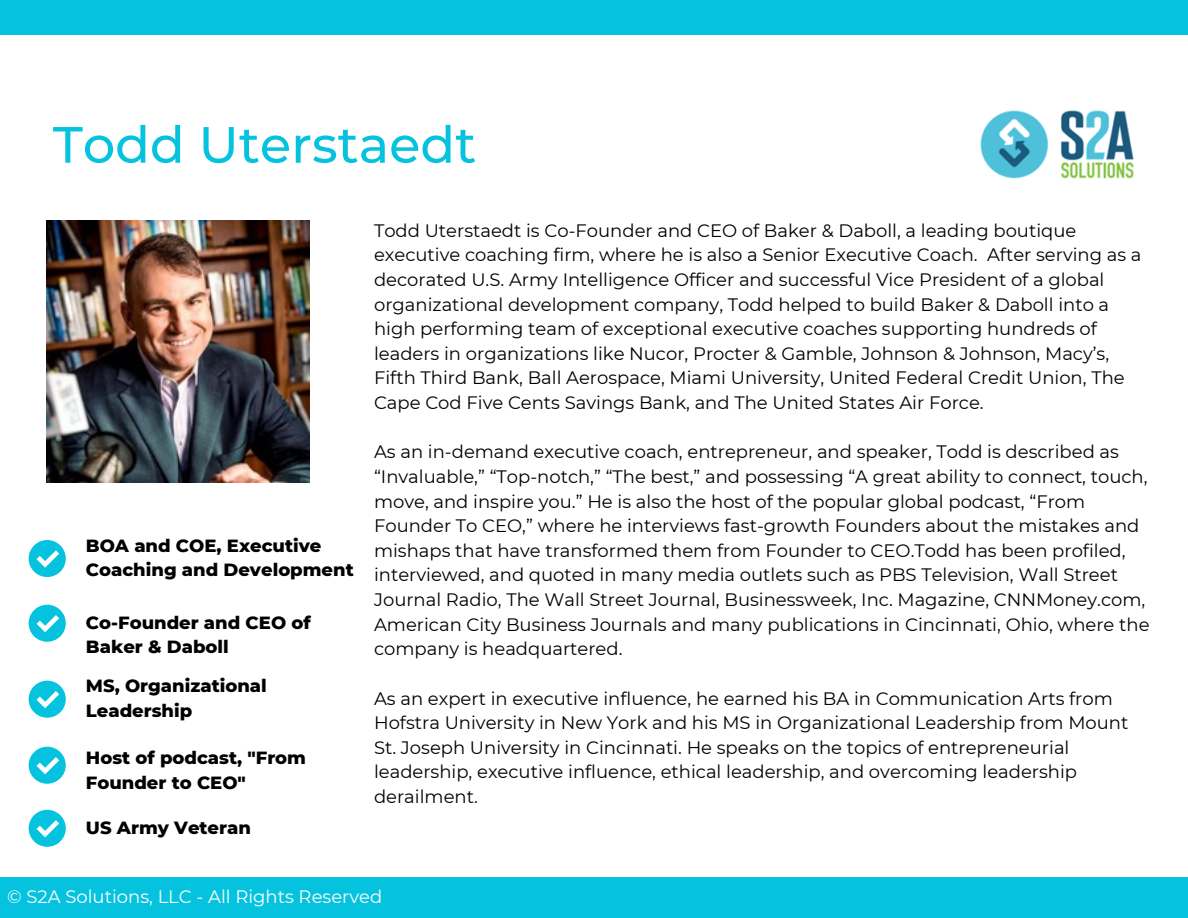
<style>
.page{position:relative;width:1188px;height:918px;background:#fff}
.page>*{position:absolute;margin:0;border:0;box-sizing:border-box;transform-origin:0 0}
.t1{font:500 51px "Montserrat";color:#05c3de}
.t2{font:18px/24.6px "Montserrat";color:#000}
.t3{font:800 18px/24.8px "Montserrat";color:#000}
.t4{font:18px "Montserrat";color:#fff}
</style>
<div class="page">
<div style="left:0;top:877px;width:1188px;height:41px;background:#05c3de"></div>
<div style="left:29px;top:540px;width:37px;height:37px;background:#05c3de;border-radius:50%"></div>
<svg style="left:37px;top:550px;width:22px;height:18px"></svg>
<div style="left:29px;top:605px;width:37px;height:37px;background:#05c3de;border-radius:50%"></div>
<svg style="left:37px;top:615px;width:22px;height:17px"></svg>
<div style="left:0;top:0;width:1188px;height:35px;background:#05c3de"></div>
<img style="left:981px;top:110px;width:153px;height:69px">
<div style="left:29px;top:681px;width:37px;height:37px;background:#05c3de;border-radius:50%"></div>
<svg style="left:37px;top:691px;width:22px;height:17px"></svg>
<div style="left:29px;top:747px;width:37px;height:37px;background:#05c3de;border-radius:50%"></div>
<svg style="left:37px;top:757px;width:22px;height:17px"></svg>
<img style="left:47px;top:220px;width:262px;height:262px">
<div style="left:29px;top:810px;width:37px;height:37px;background:#05c3de;border-radius:50%"></div>
<svg style="left:37px;top:820px;width:22px;height:17px"></svg>
<h1 class="t1" style="left:53px;top:113px;width:425px">Todd Uterstaedt</h1>
<p class="t3" style="left:86px;top:533px;width:269px">BOA and COE, Executive<br>Coaching and Development</p>
<p class="t3" style="left:86px;top:610px;width:226px">Co-Founder and CEO of<br>Baker &amp; Daboll</p>
<p class="t3" style="left:86px;top:673px;width:182px">MS, Organizational<br>Leadership</p>
<p class="t3" style="left:86px;top:745px;width:222px">Host of podcast, "From<br>Founder to CEO"</p>
<p class="t3" style="left:86px;top:815px;width:167px">US Army Veteran</p>
<p class="t2" style="left:374px;top:218px;width:769px">Todd Uterstaedt is Co-Founder and CEO of Baker &amp; Daboll, a leading boutique executive coaching firm, where he is also a Senior Executive Coach. After serving as a decorated U.S. Army Intelligence Officer and successful Vice President of a global organizational development company, Todd helped to build Baker &amp; Daboll into a high performing team of exceptional executive coaches supporting hundreds of leaders in organizations like Nucor, Procter &amp; Gamble, Johnson &amp; Johnson, Macy’s, Fifth Third Bank, Ball Aerospace, Miami University, United Federal Credit Union, The Cape Cod Five Cents Savings Bank, and The United States Air Force.</p>
<p class="t2" style="left:374px;top:440px;width:777px">As an in-demand executive coach, entrepreneur, and speaker, Todd is described as “Invaluable,” “Top-notch,” “The best,” and possessing “A great ability to connect, touch, move, and inspire you.” He is also the host of the popular global podcast, “From Founder To CEO,” where he interviews fast-growth Founders about the mistakes and mishaps that have transformed them from Founder to CEO.Todd has been profiled, interviewed, and quoted in many media outlets such as PBS Television, Wall Street Journal Radio, The Wall Street Journal, Businessweek, Inc. Magazine, CNNMoney.com, American City Business Journals and many publications in Cincinnati, Ohio, where the company is headquartered.</p>
<p class="t2" style="left:374px;top:686px;width:756px">As an expert in executive influence, he earned his BA in Communication Arts from Hofstra University in New York and his MS in Organizational Leadership from Mount St. Joseph University in Cincinnati. He speaks on the topics of entrepreneurial leadership, executive influence, ethical leadership, and overcoming leadership derailment.</p>
<p class="t4" style="left:7px;top:886px;width:377px">© S2A Solutions, LLC - All Rights Reserved</p>
</div>
